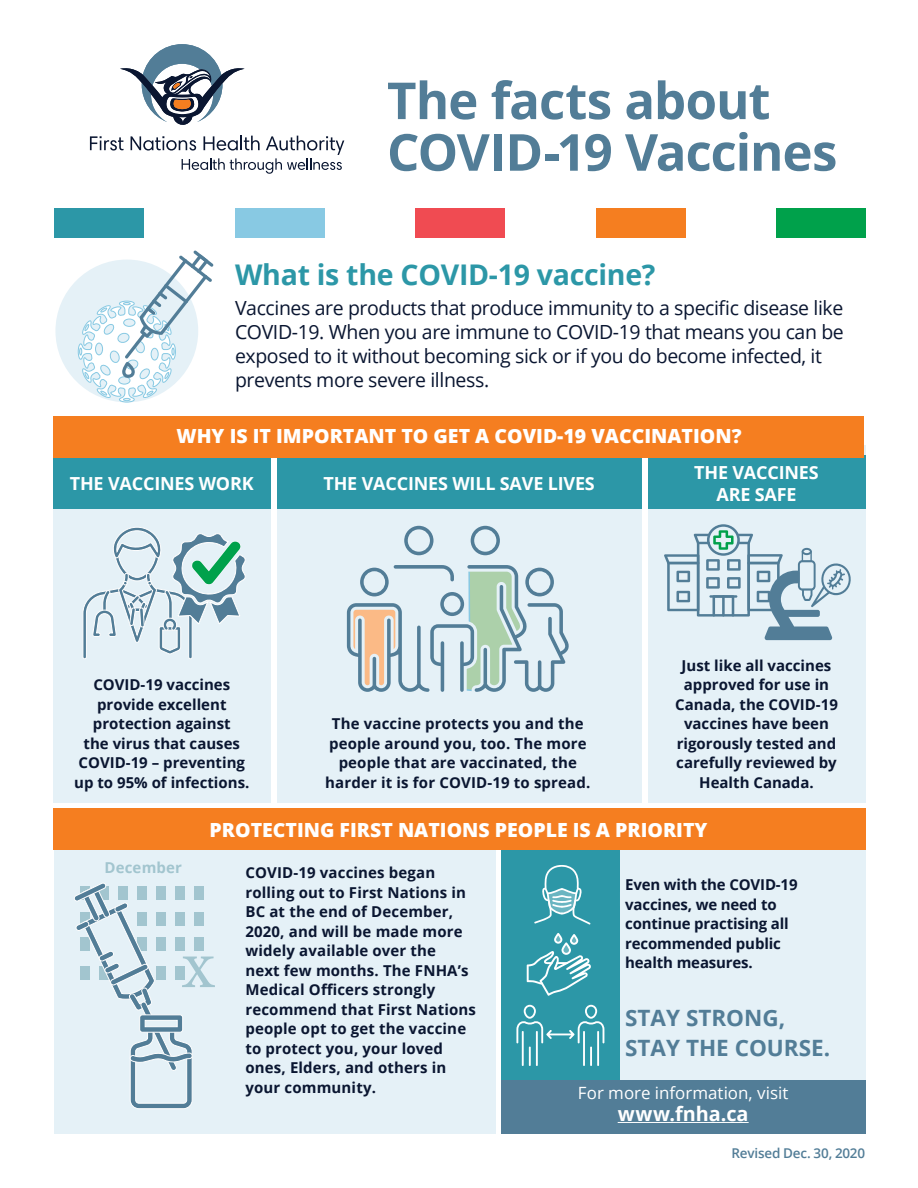
<style>
.page{position:relative;width:918px;height:1188px;background:#fff}
.page>*{position:absolute;margin:0;border:0;box-sizing:border-box;transform-origin:0 0}
.t1{font:700 51px/51.6px "Open Sans";letter-spacing:-.02em;color:#527d97}
.t2{font:700 28.5px "Open Sans";letter-spacing:-.01em;color:#2c97a7}
.t3{font:700 22.5px/30px "Open Sans";color:#527d97}
.t4{font:700 19.95px "Open Sans";color:#fff}
.t5{font:19.5px/24px "Open Sans";letter-spacing:-.02em;color:#0a1631}
.t6{font:800 19.5px "Open Sans";color:#fff}
.t7{font:700 18px/21.6px "Open Sans";letter-spacing:-.01em;color:#fff;text-align:center}
.t8{font:16.95px "Open Sans";color:#fff}
.t9{font:700 15px/19.5px "Open Sans";letter-spacing:.01em;color:#0a1631;text-align:center}
.t10{font:700 15px/19.5px "Open Sans";letter-spacing:-.01em;color:#0a1631}
.t11{font:700 15px "Open Sans";letter-spacing:.01em;color:#a2c5cf}
.t12{font:600 13.5px "Open Sans";letter-spacing:-.015em;color:#527d97}
</style>
<div class="page">
<div style="left:53px;top:446px;width:218px;height:357px;background:#e5f1f7"></div>
<div style="left:648px;top:446px;width:217px;height:357px;background:#e5f1f7"></div>
<svg style="left:664px;top:524px;width:187px;height:116px"></svg>
<div style="left:54px;top:849px;width:442px;height:285px;background:#e5f1f7"></div>
<div style="left:501px;top:849px;width:364px;height:238px;background:#e5f1f7"></div>
<div style="left:277px;top:457px;width:364px;height:346px;background:#e5f1f7"></div>
<svg style="left:90px;top:136px;width:34px;height:15px"></svg>
<svg style="left:131px;top:136px;width:213px;height:38px"></svg>
<svg style="left:120px;top:44px;width:125px;height:81px"></svg>
<div style="left:55px;top:208px;width:89px;height:29px;background:#2c97a7"></div>
<div style="left:53px;top:455px;width:218px;height:54px;background:#2c97a7"></div>
<div style="left:648px;top:455px;width:217px;height:54px;background:#2c97a7"></div>
<div style="left:277px;top:457px;width:364px;height:52px;background:#2c97a7"></div>
<div style="left:235px;top:208px;width:90px;height:29px;background:#88c9e3"></div>
<div style="left:416px;top:208px;width:89px;height:29px;background:#f04b52"></div>
<div style="left:596px;top:208px;width:90px;height:29px;background:#f57e20"></div>
<div style="left:53px;top:416px;width:811px;height:41px;background:#f57e20"></div>
<div style="left:777px;top:208px;width:89px;height:29px;background:#00a14b"></div>
<div style="left:501px;top:845px;width:119px;height:242px;background:#2c97a7"></div>
<svg style="left:534px;top:865px;width:57px;height:60px"></svg>
<div style="left:55px;top:260px;width:143px;height:142px;background:#e5f1f7;border-radius:50%"></div>
<svg style="left:346px;top:525px;width:223px;height:167px"></svg>
<svg style="left:527px;top:933px;width:64px;height:63px"></svg>
<svg style="left:562px;top:943px;width:8px;height:11px"></svg>
<svg style="left:555px;top:934px;width:6px;height:9px"></svg>
<svg style="left:571px;top:935px;width:6px;height:9px"></svg>
<div style="left:53px;top:808px;width:812px;height:41px;background:#f57e20"></div>
<svg style="left:78px;top:250px;width:136px;height:153px"></svg>
<svg style="left:83px;top:527px;width:163px;height:132px"></svg>
<svg style="left:516px;top:1005px;width:88px;height:61px"></svg>
<div style="left:501px;top:1080px;width:364px;height:54px;background:#527d97"></div>
<hr style="left:618px;top:1122px;width:131px;height:1px;background:#fff">
<svg style="left:74px;top:883px;width:141px;height:226px"></svg>
<h1 class="t1" style="left:387px;top:74px;width:452px">The facts about<br>COVID-19 Vaccines</h1>
<h2 class="t2" style="left:235px;top:254px;width:422px">What is the COVID-19 vaccine?</h2>
<h3 class="t5" style="left:235px;top:296px;width:610px">Vaccines are products that produce immunity to a specific disease like COVID-19. When you are immune to COVID-19 that means you can be exposed to it without becoming sick or if you do become infected, it prevents more severe illness.</h3>
<h3 class="t6" style="left:176px;top:421px;width:567px">WHY IS IT IMPORTANT TO GET A COVID-19 VACCINATION?</h3>
<p class="t7" style="left:70px;top:472px;width:185px">THE VACCINES WORK</p>
<p class="t7" style="left:694px;top:461px;width:126px">THE VACCINES<br>ARE SAFE</p>
<p class="t7" style="left:323px;top:472px;width:273px">THE VACCINES WILL SAVE LIVES</p>
<p class="t9" style="left:74px;top:674px;width:177px">COVID-19 vaccines provide excellent protection against<br>the virus that causes<br>COVID-19 – preventing up to 95% of infections.</p>
<p class="t9" style="left:325px;top:713px;width:267px">The vaccine protects you and the people around you, too. The more people that are vaccinated, the harder it is for COVID-19 to spread.</p>
<p class="t9" style="left:675px;top:655px;width:164px">Just like all vaccines approved for use in<br>Canada, the COVID-19 vaccines have been rigorously tested and carefully reviewed by<br>Health Canada.</p>
<p class="t11" style="left:105px;top:857px;width:79px">December</p>
<h3 class="t6" style="left:210px;top:815px;width:499px">PROTECTING FIRST NATIONS PEOPLE IS A PRIORITY</h3>
<p class="t9" style="left:245px;top:863px;width:232px;text-align:left">COVID-19 vaccines began rolling out to First Nations in<br>BC at the end of December,<br>2020, and will be made more widely available over the<br>next few months. The FNHA’s<br>Medical Officers strongly recommend that First Nations people opt to get the vaccine to protect you, your loved ones, Elders, and others in your community.</p>
<p class="t10" style="left:625px;top:875px;width:174px">Even with the COVID-19 vaccines, we need to continue practising all recommended public health measures.</p>
<h3 class="t3" style="left:625px;top:1003px;width:207px">STAY STRONG,<br>STAY THE COURSE.</h3>
<p class="t8" style="left:578px;top:1082px;width:212px">For more information, visit</p>
<h3 class="t4" style="left:618px;top:1100px;width:132px">www.fnha.ca</h3>
<p class="t12" style="left:732px;top:1144px;width:135px">Revised Dec. 30, 2020</p>
</div>
